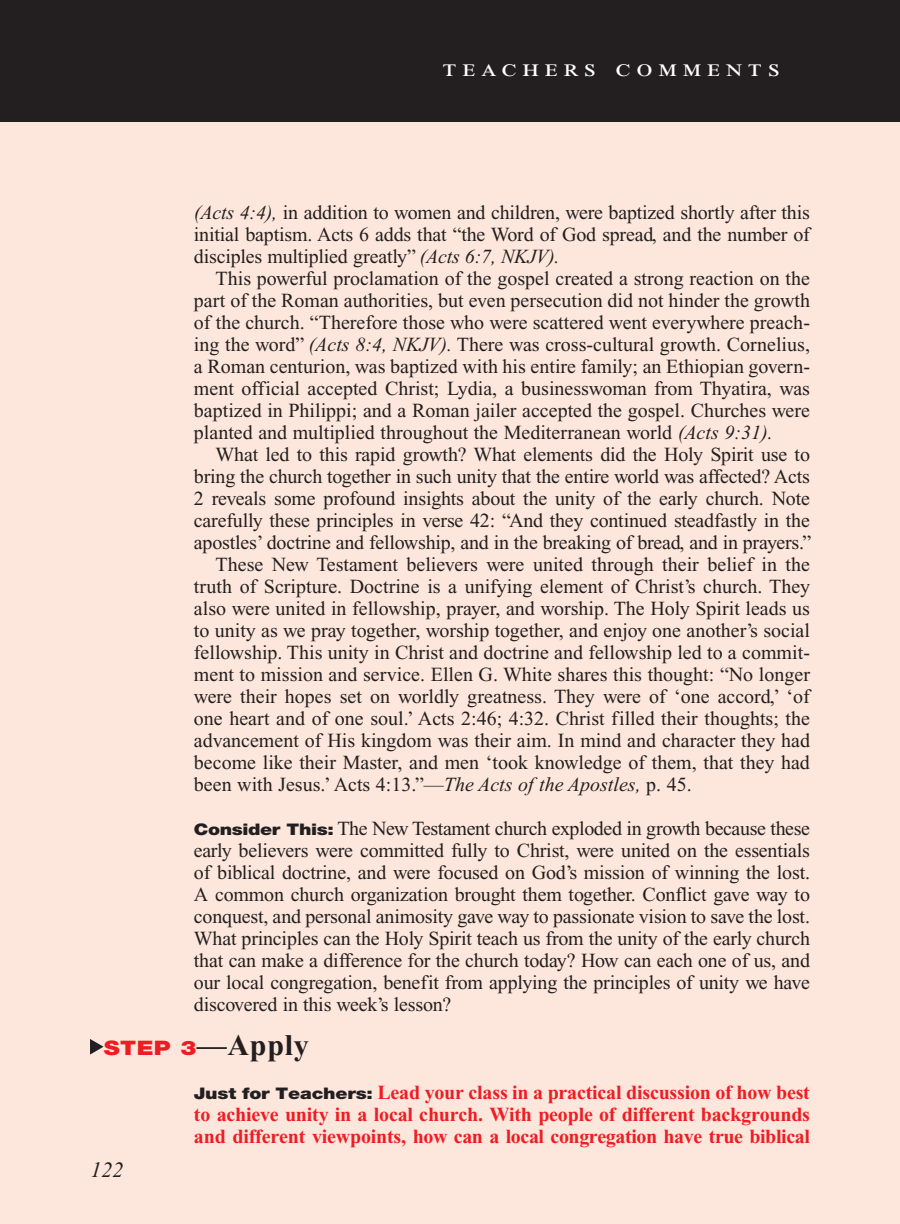
<style>
.page{position:relative;width:900px;height:1224px;background:#fff}
.page>*{position:absolute;margin:0;border:0;box-sizing:border-box;transform-origin:0 0}
.T_Aim_bodyXindent{font:700 30px "Times New Roman PS Std";letter-spacing:.025em;color:#231f20}
.Teachers_Comments_He{font:24px "Times New Roman PS Std";letter-spacing:.2em;color:#fff;scale:1.2 1}
.PageNumbers{font:italic 22px "Times New Roman PS Std";color:#231f20}
.Objectives_Body_Text{font:20px/22px "Times New Roman PS Std";letter-spacing:-.01em;color:#231f20;text-align:justify}
.Objectives_Body_Text-2{font:700 20px/22px "Times New Roman PS Std";letter-spacing:-.02em;color:#ee1d23;text-align:justify}
.s1{font-style:italic}
.s2{font-family:"Helvetica Neue LT Std";font-weight:900;font-size:16px}
.s3{font-family:"Helvetica Neue LT Std";font-weight:900;font-size:20px;color:#ee1d23}
.s4{font-family:"Helvetica Neue LT Std";font-weight:900;font-size:16px;color:#231f20}
</style>
<div class="page">
<div style="left:0;top:116px;width:900px;height:1108px;background:#fde7dc"></div>
<svg style="left:90px;top:1039px;width:14px;height:16px"></svg>
<div style="left:0;top:0;width:900px;height:122px;background:#231f20"></div>
<p class="Teachers_Comments_He" style="left:443px;top:55px;width:283px">teachers comments</p>
<p class="Objectives_Body_Text" style="left:194px;top:201px;width:618px"><span class="s1">(Acts 4:4),</span> in addition to women and children, were baptized shortly after this initial baptism. Acts 6 adds that “the Word of God spread, and the number of disciples multiplied greatly” <span class="s1">(Acts 6:7, NKJV).</span></p>
<p class="Objectives_Body_Text" style="left:194px;top:267px;width:618px;text-indent:22px">This powerful proclamation of the gospel created a strong reaction on the part of the Roman authorities, but even persecution did not hinder the growth of the church. “Therefore those who were scattered went everywhere preach&shy;ing the word” <span class="s1">(Acts 8:4, NKJV).</span> There was cross-cultural growth. Cornelius, a Roman centurion, was baptized with his entire family; an Ethiopian govern&shy;ment official accepted Christ; Lydia, a businesswoman from Thyatira, was baptized in Philippi; and a Roman jailer accepted the gospel. Churches were planted and multiplied throughout the Mediterranean world <span class="s1">(Acts 9:31).</span></p>
<p class="Objectives_Body_Text" style="left:194px;top:443px;width:619px;text-indent:22px">What led to this rapid growth? What elements did the Holy Spirit use to bring the church together in such unity that the entire world was affected? Acts 2 reveals some profound insights about the unity of the early church. Note carefully these principles in verse 42: “And they continued steadfastly in the apostles’ doctrine and fellowship, and in the breaking of bread, and in prayers.”</p>
<p class="Objectives_Body_Text" style="left:194px;top:553px;width:618px;text-indent:22px">These New Testament believers were united through their belief in the truth of Scripture. Doctrine is a unifying element of Christ’s church. They also were united in fellowship, prayer, and worship. The Holy Spirit leads us to unity as we pray together, worship together, and enjoy one another’s social fellowship. This unity in Christ and doctrine and fellowship led to a commit&shy;ment to mission and service. Ellen G. White shares this thought: “No longer were their hopes set on worldly greatness. They were of ‘one accord,’ ‘of one heart and of one soul.’ Acts 2:46; 4:32. Christ filled their thoughts; the advancement of His kingdom was their aim. In mind and character they had become like their Master, and men ‘took knowledge of them, that they had been with Jesus.’ Acts 4:13.”—<span class="s1">The Acts of the Apostles,</span> p. 45.</p>
<p class="Objectives_Body_Text" style="left:194px;top:817px;width:618px"><span class="s2">Consider This:</span> The New Testament church exploded in growth because these early believers were committed fully to Christ, were united on the essentials of biblical doctrine, and were focused on God’s mission of winning the lost.<br>A common church organization brought them together. Conflict gave way to conquest, and personal animosity gave way to passionate vision to save the lost.<br>What principles can the Holy Spirit teach us from the unity of the early church that can make a difference for the church today? How can each one of us, and our local congregation, benefit from applying the principles of unity we have discovered in this week’s lesson?</p>
<p class="T_Aim_bodyXindent" style="left:104px;top:1028px;width:206px"><span class="s3">STEP 3</span>—Apply</p>
<p class="Objectives_Body_Text-2" style="left:194px;top:1081px;width:618px"><span class="s4">Just for Teachers:</span> Lead your class in a practical discussion of how best to achieve unity in a local church. With people of different backgrounds and different viewpoints, how can a local congregation have true biblical</p>
<p class="PageNumbers" style="left:91px;top:1158px;width:34px">122</p>
</div>
